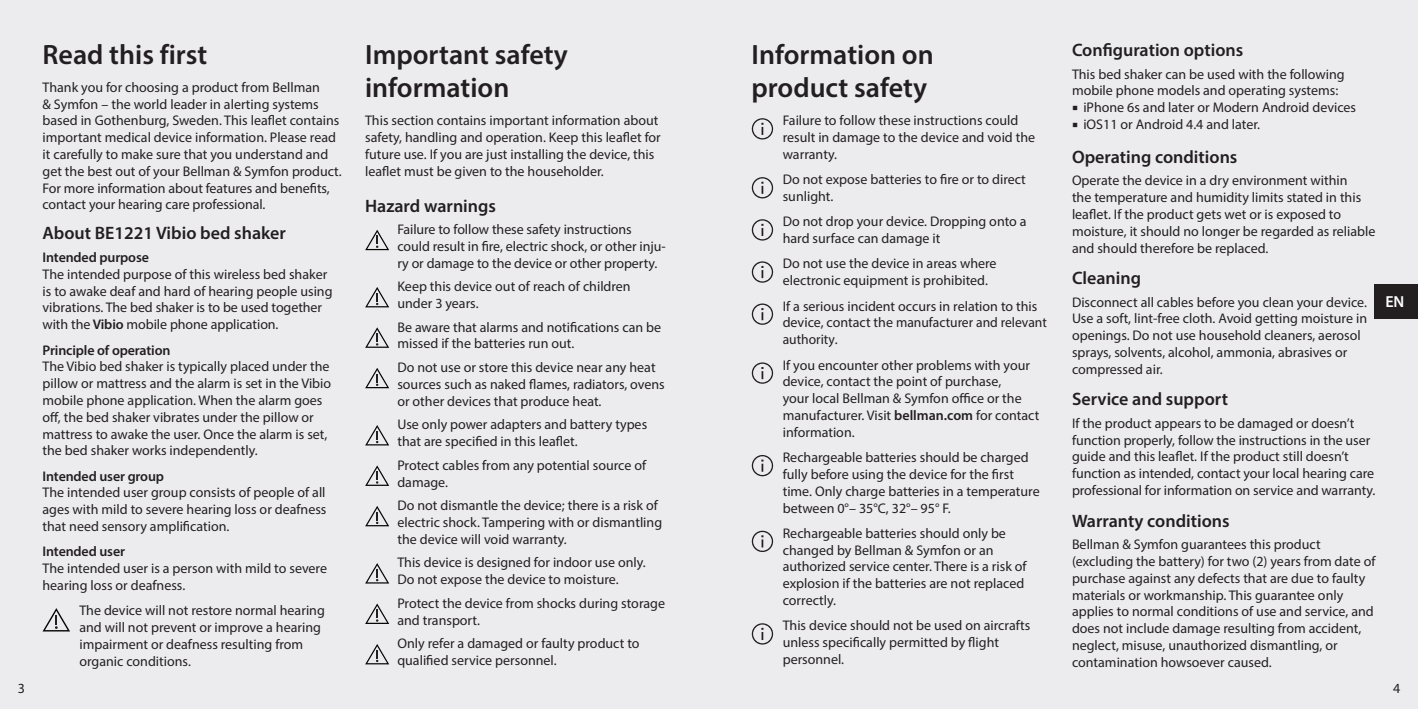
<style>
.page{position:relative;width:1418px;height:709px;background:#fff}
.page>*{position:absolute;margin:0;border:0;box-sizing:border-box;transform-origin:0 0}
.t1{font:600 28px/33.6px "Myriad Pro";color:#231f20}
.t2{font:600 18px "Myriad Pro";color:#231f20}
.t3{font:600 16px "Myriad Pro";color:#fff}
.t4{font:14px/16.8px "Myriad Pro";color:#231f20}
.t5{font:600 14px "Myriad Pro";letter-spacing:-.01em;color:#231f20}
.s1{font-weight:600}
</style>
<div class="page">
<div style="left:0;top:0;width:1417px;height:709px;background:#ececee"></div>
<div style="left:1373px;top:284px;width:44px;height:34px;background:#231f20"></div>
<svg style="left:43px;top:608px;width:27px;height:23px"></svg>
<svg style="left:365px;top:230px;width:24px;height:20px"></svg>
<svg style="left:365px;top:287px;width:24px;height:20px"></svg>
<svg style="left:365px;top:327px;width:24px;height:21px"></svg>
<svg style="left:365px;top:368px;width:24px;height:20px"></svg>
<svg style="left:365px;top:425px;width:24px;height:20px"></svg>
<svg style="left:365px;top:465px;width:24px;height:21px"></svg>
<svg style="left:365px;top:506px;width:24px;height:20px"></svg>
<svg style="left:365px;top:563px;width:24px;height:20px"></svg>
<svg style="left:365px;top:603px;width:24px;height:21px"></svg>
<svg style="left:365px;top:644px;width:24px;height:20px"></svg>
<svg style="left:751px;top:118px;width:22px;height:21px"></svg>
<svg style="left:751px;top:177px;width:22px;height:21px"></svg>
<svg style="left:751px;top:219px;width:22px;height:21px"></svg>
<svg style="left:751px;top:261px;width:22px;height:22px"></svg>
<svg style="left:751px;top:303px;width:22px;height:22px"></svg>
<svg style="left:751px;top:362px;width:22px;height:22px"></svg>
<svg style="left:751px;top:455px;width:22px;height:21px"></svg>
<svg style="left:751px;top:530px;width:22px;height:22px"></svg>
<svg style="left:751px;top:623px;width:22px;height:21px"></svg>
<p class="t1" style="left:43px;top:37px;width:166px">Read this first</p>
<p class="t4" style="left:43px;top:78px;width:300px">Thank you for choosing a product from Bellman<br>&amp; Symfon – the world leader in alerting systems based in Gothenburg, Sweden. This leaflet contains important medical device information. Please read it carefully to make sure that you understand and get the best out of your Bellman &amp; Symfon product.<br>For more information about features and benefits, contact your hearing care professional.</p>
<p class="t2" style="left:43px;top:222px;width:245px">About BE1221 Vibio bed shaker</p>
<p class="t5" style="left:43px;top:248px;width:108px">Intended purpose</p>
<p class="t4" style="left:43px;top:265px;width:291px">The intended purpose of this wireless bed shaker is to awake deaf and hard of hearing people using vibrations. The bed shaker is to be used together with the <span class="s1">Vibio</span> mobile phone application.</p>
<p class="t5" style="left:43px;top:341px;width:129px">Principle of operation</p>
<p class="t4" style="left:43px;top:358px;width:290px">The Vibio bed shaker is typically placed under the pillow or mattress and the alarm is set in the Vibio mobile phone application. When the alarm goes off, the bed shaker vibrates under the pillow or mattress to awake the user. Once the alarm is set, the bed shaker works independently.</p>
<p class="t5" style="left:43px;top:467px;width:123px">Intended user group</p>
<p class="t4" style="left:43px;top:484px;width:285px;text-align:justify">The intended user group consists of people of all ages with mild to severe hearing loss or deafness that need sensory amplification.</p>
<p class="t5" style="left:43px;top:543px;width:84px">Intended user</p>
<p class="t4" style="left:43px;top:560px;width:286px">The intended user is a person with mild to severe hearing loss or deafness.</p>
<p class="t4" style="left:79px;top:602px;width:247px">The device will not restore normal hearing and will not prevent or improve a hearing impairment or deafness resulting from organic conditions.</p>
<p class="t1" style="left:365px;top:37px;width:204px">Important safety information</p>
<p class="t4" style="left:365px;top:112px;width:297px">This section contains important information about safety, handling and operation. Keep this leaflet for future use. If you are just installing the device, this leaflet must be given to the householder.</p>
<p class="t2" style="left:365px;top:194px;width:132px">Hazard warnings</p>
<p class="t4" style="left:397px;top:221px;width:270px">Failure to follow these safety instructions could result in fire, electric shock, or other inju&shy;ry or damage to the device or other property.</p>
<p class="t4" style="left:397px;top:278px;width:235px">Keep this device out of reach of children under 3 years.</p>
<p class="t4" style="left:397px;top:318px;width:265px">Be aware that alarms and notifications can be missed if the batteries run out.</p>
<p class="t4" style="left:397px;top:359px;width:269px">Do not use or store this device near any heat sources such as naked flames, radiators, ovens or other devices that produce heat.</p>
<p class="t4" style="left:397px;top:416px;width:251px">Use only power adapters and battery types that are specified in this leaflet.</p>
<p class="t4" style="left:397px;top:456px;width:250px">Protect cables from any potential source of damage.</p>
<p class="t4" style="left:397px;top:497px;width:266px">Do not dismantle the device; there is a risk of electric shock. Tampering with or dismantling the device will void warranty.</p>
<p class="t4" style="left:397px;top:554px;width:250px">This device is designed for indoor use only.<br>Do not expose the device to moisture.</p>
<p class="t4" style="left:397px;top:594px;width:269px">Protect the device from shocks during storage and transport.</p>
<p class="t4" style="left:397px;top:635px;width:244px">Only refer a damaged or faulty product to qualified service personnel.</p>
<p class="t1" style="left:751px;top:37px;width:184px">Information on product safety</p>
<p class="t4" style="left:782px;top:112px;width:254px">Failure to follow these instructions could result in damage to the device and void the warranty.</p>
<p class="t4" style="left:782px;top:171px;width:245px">Do not expose batteries to fire or to direct sunlight.</p>
<p class="t4" style="left:782px;top:213px;width:245px">Do not drop your device. Dropping onto a hard surface can damage it</p>
<p class="t4" style="left:782px;top:255px;width:215px">Do not use the device in areas where electronic equipment is prohibited.</p>
<p class="t4" style="left:782px;top:297px;width:266px">If a serious incident occurs in relation to this device, contact the manufacturer and relevant authority.</p>
<p class="t4" style="left:782px;top:356px;width:258px">If you encounter other problems with your device, contact the point of purchase,<br>your local Bellman &amp; Symfon office or the manufacturer. Visit <span class="s1">bellman.com</span> for contact information.</p>
<p class="t4" style="left:782px;top:449px;width:258px">Rechargeable batteries should be charged fully before using the device for the first time. Only charge batteries in a temperature between 0°– 35°C, 32°– 95° F.</p>
<p class="t4" style="left:782px;top:524px;width:245px">Rechargeable batteries should only be changed by Bellman &amp; Symfon or an authorized service center. There is a risk of explosion if the batteries are not replaced correctly.</p>
<p class="t4" style="left:782px;top:617px;width:249px">This device should not be used on aircrafts unless specifically permitted by flight personnel.</p>
<p class="t2" style="left:1071px;top:39px;width:173px">Configuration options</p>
<p class="t4" style="left:1071px;top:65px;width:274px">This bed shaker can be used with the following mobile phone models and operating systems:</p>
<p class="t4" style="left:1071px;top:99px;width:286px">○ iPhone 6s and later or Modern Android devices</p>
<p class="t4" style="left:1071px;top:116px;width:190px">○ iOS11 or Android 4.4 and later.</p>
<p class="t2" style="left:1071px;top:145px;width:167px">Operating conditions</p>
<p class="t4" style="left:1071px;top:172px;width:305px">Operate the device in a dry environment within<br>the temperature and humidity limits stated in this leaflet. If the product gets wet or is exposed to moisture, it should no longer be regarded as reliable and should therefore be replaced.</p>
<p class="t2" style="left:1071px;top:267px;width:71px">Cleaning</p>
<p class="t4" style="left:1071px;top:293px;width:296px">Disconnect all cables before you clean your device.<br>Use a soft, lint-free cloth. Avoid getting moisture in openings. Do not use household cleaners, aerosol sprays, solvents, alcohol, ammonia, abrasives or compressed air.</p>
<p class="t2" style="left:1071px;top:388px;width:157px">Service and support</p>
<p class="t4" style="left:1071px;top:414px;width:305px">If the product appears to be damaged or doesn’t function properly, follow the instructions in the user guide and this leaflet. If the product still doesn’t function as intended, contact your local hearing care professional for information on service and warranty.</p>
<p class="t2" style="left:1071px;top:509px;width:159px">Warranty conditions</p>
<p class="t4" style="left:1071px;top:536px;width:305px">Bellman &amp; Symfon guarantees this product (excluding the battery) for two (2) years from date of purchase against any defects that are due to faulty materials or workmanship. This guarantee only applies to normal conditions of use and service, and does not include damage resulting from accident, neglect, misuse, unauthorized dismantling, or contamination howsoever caused.</p>
<p class="t3" style="left:1385px;top:292px;width:21px">EN</p>
<p class="t4" style="left:18px;top:679px;width:9px">3</p>
<p class="t4" style="left:1392px;top:679px;width:9px">4</p>
</div>
